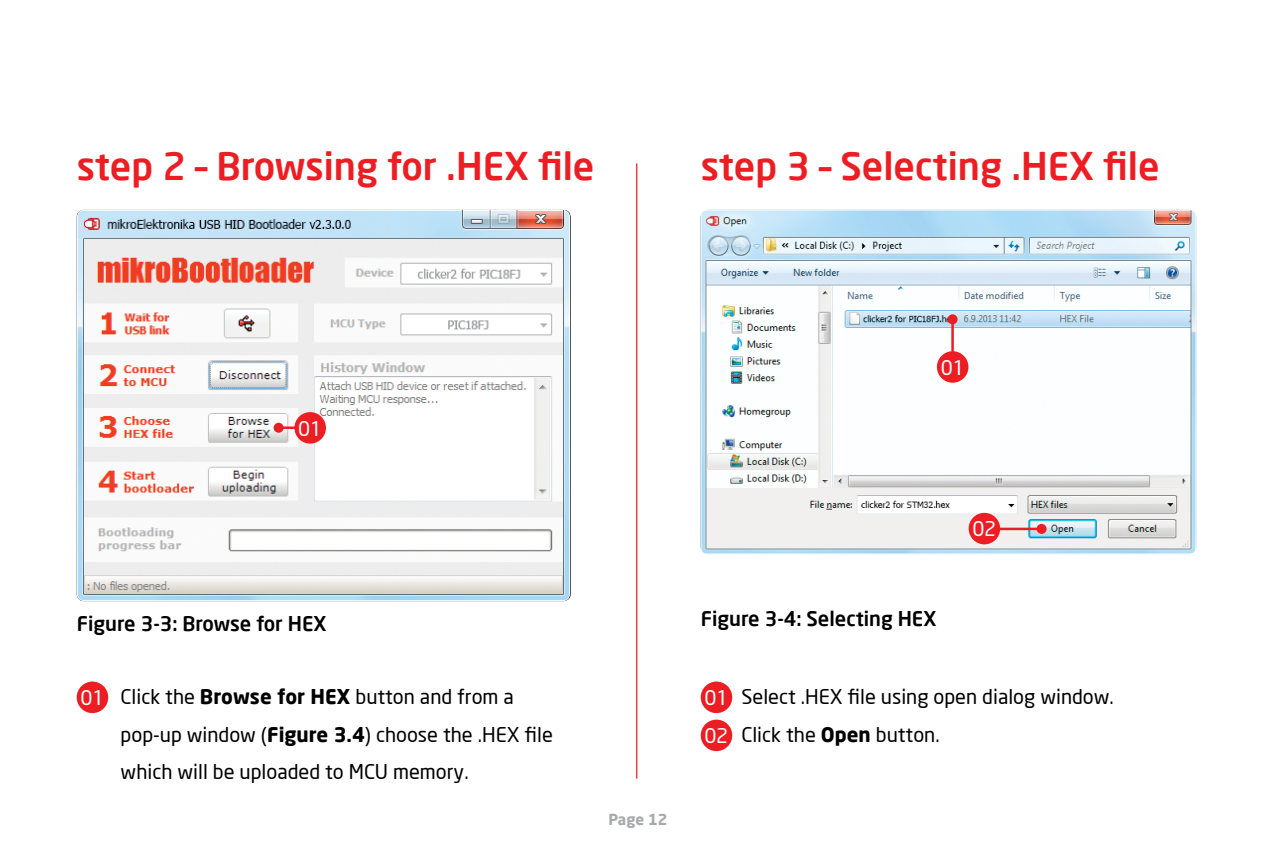
<style>
.page{position:relative;width:1276px;height:851px;background:#fff}
.page>*{position:absolute;margin:0;border:0;box-sizing:border-box;transform-origin:0 0}
.t1{font:500 37.5px "Neo Sans Pro";color:#ed1d24}
.t2{font:20px/37.5px "Neo Sans Pro";color:#000}
.t3{font:500 20px "Neo Sans Pro";color:#000}
.t4{font:20px/38px "Neo Sans";letter-spacing:-.02em;color:#fff}
.t5{font:700 15px "Neo Sans Pro";color:#a7a9ac}
.s1{font-weight:700}
</style>
<div class="page">
<img style="left:77px;top:210px;width:494px;height:391px">
<hr style="left:636px;top:163px;width:1px;height:615px;background:#ed1d24">
<div style="left:77px;top:681px;width:31px;height:32px;background:#ed1d24;border-radius:50%"></div>
<div style="left:701px;top:681px;width:31px;height:32px;background:#ed1d24;border-radius:50%"></div>
<div style="left:701px;top:719px;width:31px;height:32px;background:#ed1d24;border-radius:50%"></div>
<hr style="left:279px;top:426px;width:43px;height:3px;background:#ed1d24">
<div style="left:274px;top:422px;width:10px;height:10px;background:#ed1d24;border-radius:50%"></div>
<div style="left:294px;top:412px;width:32px;height:31px;background:#ed1d24;border-radius:50%"></div>
<img style="left:701px;top:210px;width:495px;height:344px">
<hr style="left:951px;top:319px;width:3px;height:33px;background:#ed1d24">
<div style="left:947px;top:314px;width:10px;height:10px;background:#ed1d24;border-radius:50%"></div>
<hr style="left:999px;top:527px;width:42px;height:3px;background:#ed1d24">
<div style="left:1036px;top:524px;width:10px;height:10px;background:#ed1d24;border-radius:50%"></div>
<div style="left:937px;top:351px;width:31px;height:31px;background:#ed1d24;border-radius:50%"></div>
<div style="left:968px;top:512px;width:32px;height:32px;background:#ed1d24;border-radius:50%"></div>
<h1 class="t1" style="left:77px;top:142px;width:519px">step 2 – Browsing for .HEX file</h1>
<h1 class="t1" style="left:701px;top:142px;width:460px">step 3 – Selecting .HEX file</h1>
<p class="t4" style="left:298px;top:410px;width:25px">01</p>
<p class="t4" style="left:940px;top:349px;width:25px">01</p>
<p class="t3" style="left:77px;top:610px;width:251px">Figure 3-3: Browse for HEX</p>
<p class="t3" style="left:701px;top:605px;width:237px">Figure 3-4: Selecting HEX</p>
<p class="t4" style="left:972px;top:510px;width:25px">02</p>
<p class="t2" style="left:121px;top:678px;width:434px">Click the <span class="s1">Browse for HEX</span> button and from a pop-up window (<span class="s1">Figure 3.4</span>) choose the .HEX file which will be uploaded to MCU memory.</p>
<p class="t2" style="left:741px;top:678px;width:374px">Select .HEX file using open dialog window.<br>Click the <span class="s1">Open</span> button.</p>
<p class="t4" style="left:81px;top:679px;width:25px">01</p>
<p class="t4" style="left:704px;top:679px;width:25px">01<br>02</p>
<p class="t5" style="left:608px;top:809px;width:60px">Page 12</p>
</div>
